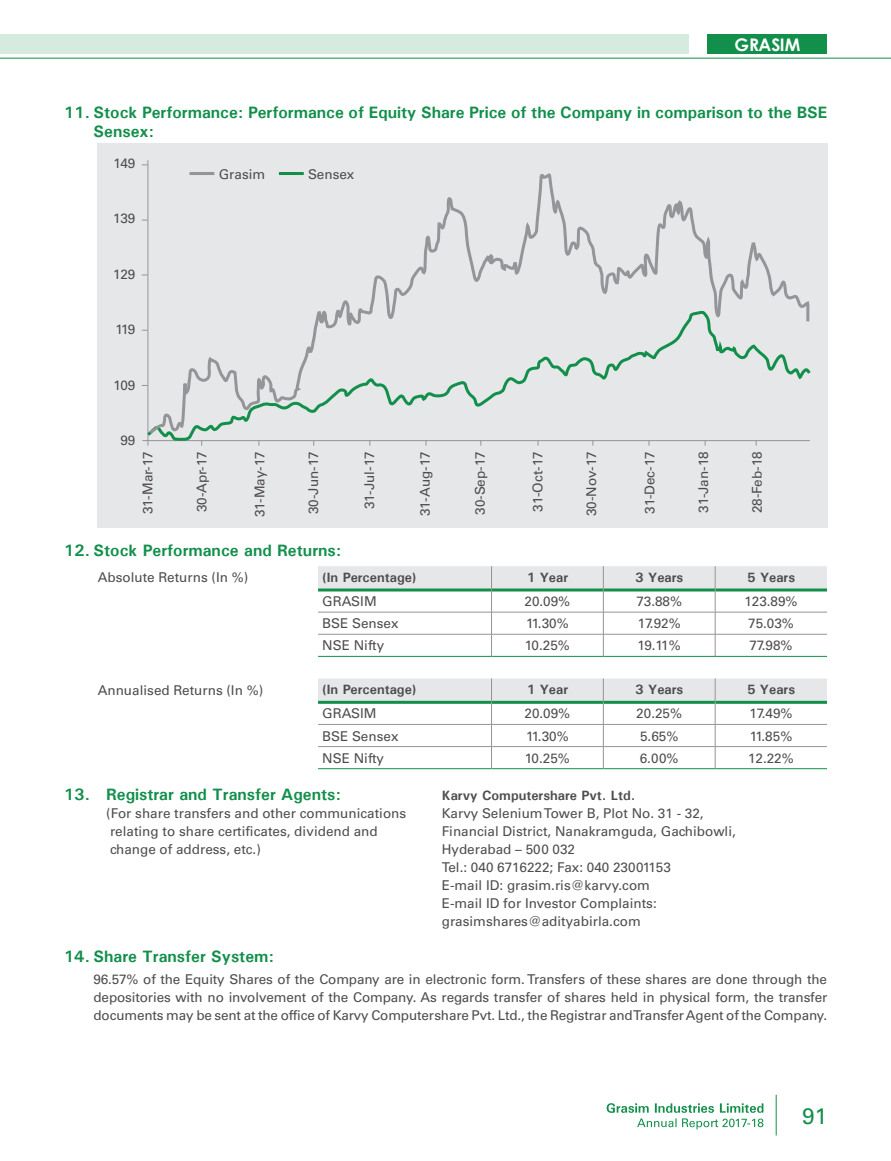
<style>
.page{position:relative;width:891px;height:1161px;background:#fff}
.page>*{position:absolute;margin:0;border:0;box-sizing:border-box;transform-origin:0 0}
.t1{font:22.5px "Univers";color:#128f4b}
.t2{font:700 17.4px "Century Gothic";color:#fff}
.t3{font:700 16.5px/19.5px "Univers";color:#128f4b}
.t4{font:13.5px/18px "Univers";color:#4d4d4f}
.t5{font:700 13.5px "Univers";color:#4d4d4f}
</style>
<div class="page">
<div style="left:708px;top:34px;width:119px;height:20px;background:#128f4b"></div>
<div style="left:0;top:34px;width:688px;height:20px;background:#d5ebdf"></div>
<hr style="left:0;top:58px;width:891px;height:1px;background:#128f4b">
<hr style="left:776px;top:1095px;width:1px;height:40px;background:#128f4b">
<svg style="left:607px;top:1103px;width:156px;height:26px"></svg>
<div style="left:97px;top:143px;width:730px;height:385px;background:#e6e7e8"></div>
<hr style="left:142px;top:440px;width:668px;height:1px;background:#939598">
<hr style="left:148px;top:160px;width:1px;height:286px;background:#939598">
<svg style="left:147px;top:174px;width:664px;height:262px"></svg>
<hr style="left:189px;top:172px;width:25px;height:3px;background:#939598">
<hr style="left:279px;top:172px;width:25px;height:3px;background:#128f4b">
<svg style="left:318px;top:566px;width:509px;height:135px"></svg>
<hr style="left:318px;top:656px;width:174px;height:1px;background:#128f4b">
<hr style="left:492px;top:656px;width:111px;height:1px;background:#128f4b">
<hr style="left:603px;top:656px;width:112px;height:1px;background:#128f4b">
<hr style="left:715px;top:656px;width:112px;height:1px;background:#128f4b">
<hr style="left:318px;top:768px;width:174px;height:1px;background:#128f4b">
<hr style="left:492px;top:768px;width:111px;height:1px;background:#128f4b">
<hr style="left:603px;top:768px;width:112px;height:1px;background:#128f4b">
<hr style="left:715px;top:768px;width:112px;height:1px;background:#128f4b">
<hr style="left:318px;top:589px;width:173px;height:3px;background:#128f4b">
<hr style="left:492px;top:589px;width:111px;height:3px;background:#128f4b">
<hr style="left:604px;top:589px;width:111px;height:3px;background:#128f4b">
<hr style="left:715px;top:589px;width:112px;height:3px;background:#128f4b">
<hr style="left:318px;top:701px;width:173px;height:3px;background:#128f4b">
<hr style="left:492px;top:701px;width:111px;height:3px;background:#128f4b">
<hr style="left:604px;top:701px;width:111px;height:3px;background:#128f4b">
<hr style="left:715px;top:701px;width:112px;height:3px;background:#128f4b">
<hr style="left:318px;top:724px;width:174px;height:1px;background:#939598">
<hr style="left:492px;top:724px;width:111px;height:1px;background:#939598">
<hr style="left:603px;top:724px;width:112px;height:1px;background:#939598">
<hr style="left:715px;top:724px;width:112px;height:1px;background:#939598">
<hr style="left:318px;top:746px;width:174px;height:1px;background:#939598">
<hr style="left:492px;top:746px;width:111px;height:1px;background:#939598">
<svg style="left:491px;top:679px;width:1px;height:89px"></svg>
<hr style="left:603px;top:746px;width:112px;height:1px;background:#939598">
<svg style="left:603px;top:679px;width:1px;height:89px"></svg>
<hr style="left:715px;top:746px;width:112px;height:1px;background:#939598">
<svg style="left:715px;top:679px;width:1px;height:89px"></svg>
<hr style="left:318px;top:612px;width:174px;height:1px;background:#939598">
<hr style="left:492px;top:612px;width:111px;height:1px;background:#939598">
<hr style="left:603px;top:612px;width:112px;height:1px;background:#939598">
<hr style="left:715px;top:612px;width:112px;height:1px;background:#939598">
<hr style="left:318px;top:634px;width:174px;height:1px;background:#939598">
<hr style="left:492px;top:634px;width:111px;height:1px;background:#939598">
<svg style="left:491px;top:566px;width:1px;height:90px"></svg>
<hr style="left:603px;top:634px;width:112px;height:1px;background:#939598">
<svg style="left:603px;top:566px;width:1px;height:90px"></svg>
<hr style="left:715px;top:634px;width:112px;height:1px;background:#939598">
<svg style="left:715px;top:566px;width:1px;height:90px"></svg>
<p class="t2" style="left:734px;top:34px;width:68px">GRASIM</p>
<p class="t3" style="left:94px;top:102px;width:735px;text-indent:-30px">11. Stock Performance: Performance of Equity Share Price of the Company in comparison to the BSE<br>Sensex:</p>
<p class="t4" style="left:113px;top:154px;width:24px">149</p>
<p class="t4" style="left:113px;top:210px;width:24px">139</p>
<p class="t4" style="left:113px;top:265px;width:24px">129</p>
<p class="t4" style="left:116px;top:321px;width:21px">119</p>
<p class="t4" style="left:114px;top:376px;width:23px">109</p>
<p class="t4" style="left:120px;top:432px;width:17px">99</p>
<p class="t4" style="left:139px;top:514px;width:64px;rotate:-90deg">31-Mar-17</p>
<p class="t4" style="left:219px;top:165px;width:48px">Grasim</p>
<p class="t4" style="left:308px;top:165px;width:48px">Sensex</p>
<p class="t4" style="left:193px;top:512px;width:62px;rotate:-90deg">30-Apr-17</p>
<p class="t4" style="left:251px;top:517px;width:67px;rotate:-90deg">31-May-17</p>
<p class="t4" style="left:305px;top:514px;width:64px;rotate:-90deg">30-Jun-17</p>
<p class="t4" style="left:360px;top:509px;width:59px;rotate:-90deg">31-Jul-17</p>
<p class="t4" style="left:416px;top:516px;width:66px;rotate:-90deg">31-Aug-17</p>
<p class="t4" style="left:471px;top:515px;width:65px;rotate:-90deg">30-Sep-17</p>
<p class="t4" style="left:529px;top:512px;width:62px;rotate:-90deg">31-Oct-17</p>
<p class="t4" style="left:583px;top:516px;width:66px;rotate:-90deg">30-Nov-17</p>
<p class="t4" style="left:641px;top:514px;width:64px;rotate:-90deg">31-Dec-17</p>
<p class="t4" style="left:694px;top:513px;width:63px;rotate:-90deg">31-Jan-18</p>
<p class="t4" style="left:748px;top:513px;width:63px;rotate:-90deg">28-Feb-18</p>
<p class="t3" style="left:64px;top:540px;width:279px">12. Stock Performance and Returns:</p>
<p class="t4" style="left:98px;top:569px;width:152px">Absolute Returns (In %)</p>
<p class="t5" style="left:322px;top:568px;width:96px">(In Percentage)</p>
<p class="t5" style="left:527px;top:568px;width:43px">1 Year</p>
<p class="t5" style="left:635px;top:568px;width:50px">3 Years</p>
<p class="t5" style="left:747px;top:568px;width:50px">5 Years</p>
<p class="t4" style="left:322px;top:592px;width:56px">GRASIM</p>
<p class="t4" style="left:525px;top:592px;width:47px">20.09%</p>
<p class="t4" style="left:636px;top:592px;width:47px">73.88%</p>
<p class="t4" style="left:745px;top:592px;width:55px">123.89%</p>
<p class="t4" style="left:322px;top:615px;width:78px">BSE Sensex</p>
<p class="t4" style="left:526px;top:615px;width:44px">11.30%</p>
<p class="t4" style="left:638px;top:615px;width:45px">17.92%</p>
<p class="t4" style="left:748px;top:615px;width:47px">75.03%</p>
<p class="t4" style="left:322px;top:637px;width:63px">NSE Nifty</p>
<p class="t4" style="left:525px;top:637px;width:47px">10.25%</p>
<p class="t4" style="left:638px;top:637px;width:45px">19.11%</p>
<p class="t4" style="left:749px;top:637px;width:45px">77.98%</p>
<p class="t4" style="left:98px;top:681px;width:167px">Annualised Returns (In %)</p>
<p class="t5" style="left:322px;top:681px;width:96px">(In Percentage)</p>
<p class="t5" style="left:527px;top:681px;width:43px">1 Year</p>
<p class="t5" style="left:635px;top:681px;width:50px">3 Years</p>
<p class="t5" style="left:747px;top:681px;width:50px">5 Years</p>
<p class="t4" style="left:322px;top:705px;width:56px">GRASIM</p>
<p class="t4" style="left:525px;top:705px;width:47px">20.09%</p>
<p class="t4" style="left:636px;top:705px;width:47px">20.25%</p>
<p class="t4" style="left:750px;top:705px;width:45px">17.49%</p>
<p class="t4" style="left:322px;top:727px;width:78px">BSE Sensex</p>
<p class="t4" style="left:526px;top:727px;width:44px">11.30%</p>
<p class="t4" style="left:640px;top:727px;width:40px">5.65%</p>
<p class="t4" style="left:750px;top:727px;width:44px">11.85%</p>
<p class="t4" style="left:322px;top:749px;width:63px">NSE Nifty</p>
<p class="t4" style="left:525px;top:749px;width:47px">10.25%</p>
<p class="t4" style="left:640px;top:749px;width:40px">6.00%</p>
<p class="t4" style="left:748px;top:749px;width:47px">12.22%</p>
<p class="t3" style="left:64px;top:784px;width:279px">13. Registrar and Transfer Agents:</p>
<p class="t5" style="left:442px;top:786px;width:195px">Karvy Computershare Pvt. Ltd.</p>
<p class="t4" style="left:106px;top:804px;width:302px">(For share transfers and other communications</p>
<p class="t4" style="left:442px;top:804px;width:263px">Karvy Selenium Tower B, Plot No. 31 - 32,</p>
<p class="t4" style="left:110px;top:822px;width:269px">relating to share certificates, dividend and</p>
<p class="t4" style="left:442px;top:822px;width:296px">Financial District, Nanakramguda, Gachibowli,</p>
<p class="t4" style="left:110px;top:840px;width:152px">change of address, etc.)</p>
<p class="t4" style="left:442px;top:840px;width:231px">Hyderabad – 500 032<br>Tel.: 040 6716222; Fax: 040 23001153<br>E-mail ID: grasim.ris@karvy.com<br>E-mail ID for Investor Complaints: grasimshares@adityabirla.com</p>
<p class="t3" style="left:64px;top:946px;width:212px">14. Share Transfer System:</p>
<p class="t4" style="left:94px;top:971px;width:735px;text-align:justify">96.57% of the Equity Shares of the Company are in electronic form. Transfers of these shares are done through the depositories with no involvement of the Company. As regards transfer of shares held in physical form, the transfer documents may be sent at the office of Karvy Computershare Pvt. Ltd., the Registrar and Transfer Agent of the Company.</p>
<p class="t1" style="left:802px;top:1102px;width:27px">91</p>
</div>
